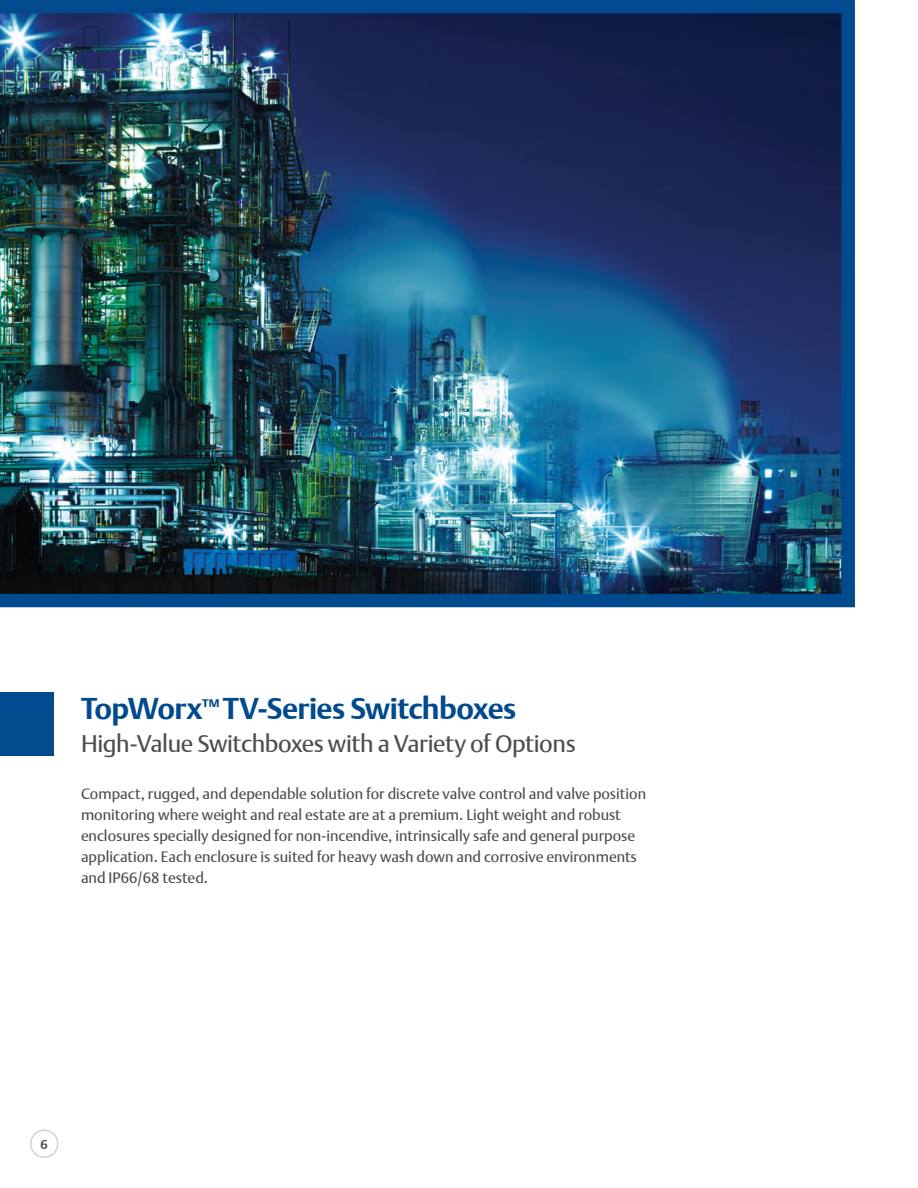
<style>
.page{position:relative;width:918px;height:1188px;background:#fff}
.page>*{position:absolute;margin:0;border:0;box-sizing:border-box;transform-origin:0 0}
.Section_Head{font:700 30px "DTL Argo T";letter-spacing:-.02em;color:#004a8d}
.Section_sub-head{font:24px "DTL Argo T";letter-spacing:-.015em;color:#4b4c4d}
.t1{font:15px/21px "DTL Argo T";color:#4b4c4d}
.t2{font:700 12.75px "DTL Argo T";color:#4b4c4d}
.s1{font-weight:400;font-size:15px;color:#fff}
</style>
<div class="page">
<div style="left:0;top:693px;width:54px;height:63px;background:#004a8d"></div>
<img style="left:0;top:0;width:855px;height:607px">
<div style="left:30px;top:1130px;width:28px;height:28px;border:2px solid #d1d2d4;border-radius:50%"></div>
<p class="Section_Head" style="left:81px;top:691px;width:437px">TopWorx<sup>™</sup> TV-Series Switchboxes</p>
<p class="Section_sub-head" style="left:81px;top:730px;width:496px">High-Value Switchboxes with a Variety of Options</p>
<p class="t1" style="left:81px;top:783px;width:567px">Compact, rugged, and dependable solution for discrete valve control and valve position monitoring where weight and real estate are at a premium. Light weight and robust enclosures specially designed for non-incendive, intrinsically safe and general purpose application. Each enclosure is suited for heavy wash down and corrosive environments and IP66/68 tested.</p>
<p class="t2" style="left:41px;top:1137px;width:17px">6<span class="s1">6</span></p>
</div>
